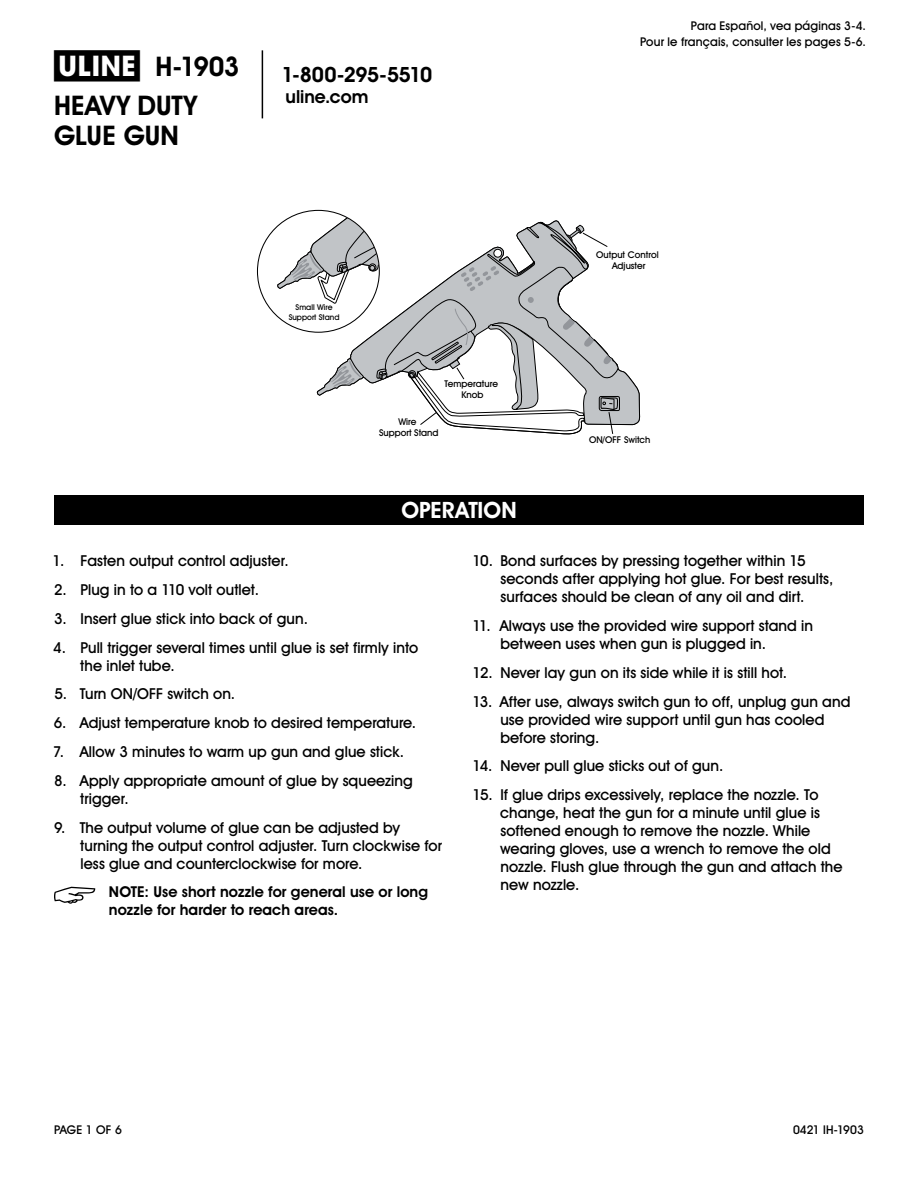
<style>
.page{position:relative;width:918px;height:1188px;background:#fff}
.page>*{position:absolute;margin:0;border:0;box-sizing:border-box;transform-origin:0 0}
.t1{font:700 27px/30px "Uline Two Knine";color:#000}
.t2{font:700 22.5px "Uline Two Knine";letter-spacing:.005em;color:#fff}
.t3{font:700 21px "Uline Two Knine";letter-spacing:-.02em;color:#000}
.t4{font:700 18px "Uline Two Knine";color:#000}
.t5{font:15px/18px "Uline Two Knine";letter-spacing:.005em;color:#000}
.t6{font:700 15px/18px "Uline Two Knine";letter-spacing:.005em;color:#000}
.t7{font:12px/16.8px "Uline Two Knine";letter-spacing:.015em;color:#000;text-align:right}
.t8{font:9.3px/11.1px "Uline Two Knine";color:#000;text-align:center}
.t9{font:7.95px/9.6px "Uline Two Knine";color:#000;text-align:center}
.s1{font-size:28.5px}
</style>
<div class="page">
<hr style="left:262px;top:50px;width:1px;height:68px;background:#000">
<div style="left:54px;top:495px;width:810px;height:30px;background:#000"></div>
<svg style="left:54px;top:887px;width:41px;height:17px"></svg>
<svg style="left:620px;top:370px;width:21px;height:55px"></svg>
<svg style="left:277px;top:210px;width:343px;height:225px"></svg>
<h1 class="t1" style="left:54px;top:51px;width:187px"><span class="s1">π</span> H-1903</h1>
<h1 class="t1" style="left:54px;top:90px;width:145px">HEAVY DUTY<br>GLUE GUN</h1>
<h3 class="t3" style="left:281px;top:62px;width:152px">1-800-295-5510</h3>
<p class="t4" style="left:285px;top:86px;width:84px">uline.com</p>
<p class="t9" style="left:289px;top:302px;width:52px">Small Wire<br>Support Stand</p>
<p class="t8" style="left:444px;top:378px;width:55px">Temperature<br>Knob</p>
<p class="t8" style="left:379px;top:416px;width:61px">Wire<br>Support Stand</p>
<h2 class="t2" style="left:401px;top:496px;width:117px">OPERATION</h2>
<p class="t7" style="left:640px;top:17px;width:227px">Para Español, vea páginas 3-4.<br>Pour le français, consulter les pages 5-6.</p>
<p class="t8" style="left:596px;top:249px;width:64px">Output Control<br>Adjuster</p>
<p class="t8" style="left:589px;top:434px;width:63px">ON/OFF Switch</p>
<p class="t5" style="left:53px;top:552px;width:238px">1. Fasten output control adjuster.</p>
<p class="t5" style="left:54px;top:581px;width:206px">2. Plug in to a 110 volt outlet.</p>
<p class="t5" style="left:54px;top:609px;width:255px">3. Insert glue stick into back of gun.</p>
<p class="t5" style="left:80px;top:638px;width:339px;text-indent:-27px">4. Pull trigger several times until glue is set firmly into the inlet tube.</p>
<p class="t5" style="left:54px;top:685px;width:182px">5. Turn ON/OFF switch on.</p>
<p class="t5" style="left:54px;top:714px;width:364px">6. Adjust temperature knob to desired temperature.</p>
<p class="t5" style="left:53px;top:743px;width:353px">7. Allow 3 minutes to warm up gun and glue stick.</p>
<p class="t5" style="left:80px;top:771px;width:334px;text-indent:-26px">8. Apply appropriate amount of glue by squeezing trigger.</p>
<p class="t5" style="left:80px;top:818px;width:363px;text-indent:-26px">9. The output volume of glue can be adjusted by turning the output control adjuster. Turn clockwise for less glue and counterclockwise for more.</p>
<p class="t6" style="left:109px;top:883px;width:321px">NOTE: Use short nozzle for general use or long nozzle for harder to reach areas.</p>
<p class="t5" style="left:500px;top:552px;width:334px;text-indent:-28px">10. Bond surfaces by pressing together within 15 seconds after applying hot glue. For best results, surfaces should be clean of any oil and dirt.</p>
<p class="t5" style="left:501px;top:617px;width:314px;text-indent:-28px">11. Always use the provided wire support stand in between uses when gun is plugged in.</p>
<p class="t5" style="left:473px;top:663px;width:316px">12. Never lay gun on its side while it is still hot.</p>
<p class="t5" style="left:500px;top:692px;width:352px;text-indent:-28px">13. After use, always switch gun to off, unplug gun and use provided wire support until gun has cooled before storing.</p>
<p class="t5" style="left:473px;top:757px;width:252px">14. Never pull glue sticks out of gun.</p>
<p class="t5" style="left:500px;top:786px;width:344px;text-indent:-27px">15. If glue drips excessively, replace the nozzle. To change, heat the gun for a minute until glue is softened enough to remove the nozzle. While wearing gloves, use a wrench to remove the old nozzle. Flush glue through the gun and attach the new nozzle.</p>
<p class="t7" style="left:54px;top:1121px;width:69px">PAGE 1 OF 6</p>
<p class="t7" style="left:793px;top:1121px;width:72px">0421 IH-1903</p>
</div>
